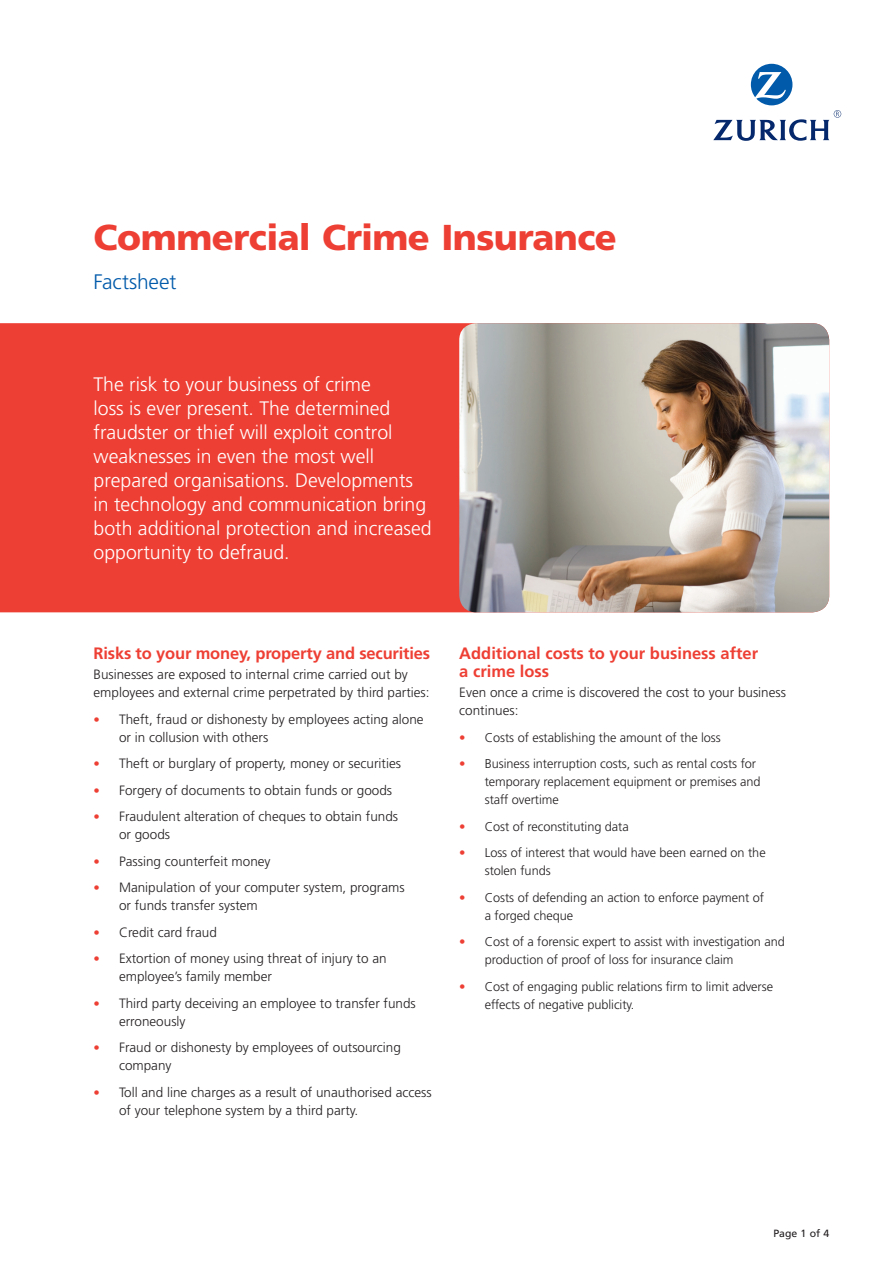
<style>
.page{position:relative;width:893px;height:1263px;background:#fff}
.page>*{position:absolute;margin:0;border:0;box-sizing:border-box;transform-origin:0 0}
.Main_title{font:900 36px "Frutiger";letter-spacing:-.015em;color:#ee3f34}
.Title_sub{font:300 21px "Frutiger";letter-spacing:-.01em;color:#015aaa}
.Standfirst{font:300 19.5px/24px "Frutiger";color:#fff}
.Head_2{font:700 16.5px/18px "Frutiger";color:#ee3f34}
.Body_text{font:300 13.5px/18px "Frutiger";color:#231f20}
.t1{font:300 12.75px/18px "Frutiger";letter-spacing:-.005em;color:#231f20}
.t2{font:10.5px "Frutiger";color:#231f20}
.s1{font-size:12.75px;color:#ee3f34}
.s2{color:#ee3f34}
</style>
<div class="page">
<svg style="left:713px;top:64px;width:128px;height:77px"></svg>
<div style="left:0;top:323px;width:459px;height:289px;background:#ee3f34"></div>
<img style="left:459px;top:323px;width:370px;height:289px">
<p class="Main_title" style="left:94px;top:216px;width:525px">Commercial Crime Insurance</p>
<p class="Title_sub" style="left:94px;top:270px;width:84px">Factsheet</p>
<p class="Standfirst" style="left:94px;top:373px;width:340px">The risk to your business of crime<br>loss is ever present. The determined fraudster or thief will exploit control weaknesses in even the most well prepared organisations. Developments in technology and communication bring both additional protection and increased opportunity to defraud.</p>
<p class="Head_2" style="left:94px;top:644px;width:338px">Risks to your money, property and securities</p>
<p class="Body_text" style="left:94px;top:666px;width:338px">Businesses are exposed to internal crime carried out by employees and external crime perpetrated by third parties:</p>
<p class="Body_text" style="left:119px;top:710px;width:306px;text-indent:-26px"><span class="s1">•</span> Theft, fraud or dishonesty by employees acting alone or in collusion with others</p>
<p class="Body_text" style="left:94px;top:755px;width:309px"><span class="s1">•</span> Theft or burglary of property, money or securities</p>
<p class="Body_text" style="left:94px;top:781px;width:300px"><span class="s1">•</span> Forgery of documents to obtain funds or goods</p>
<p class="Body_text" style="left:119px;top:808px;width:281px;text-indent:-26px"><span class="s1">•</span> Fraudulent alteration of cheques to obtain funds or goods</p>
<p class="Body_text" style="left:94px;top:852px;width:179px"><span class="s1">•</span> Passing counterfeit money</p>
<p class="Body_text" style="left:119px;top:879px;width:287px;text-indent:-26px"><span class="s1">•</span> Manipulation of your computer system, programs or funds transfer system</p>
<p class="Body_text" style="left:94px;top:923px;width:125px"><span class="s1">•</span> Credit card fraud</p>
<p class="Body_text" style="left:119px;top:950px;width:269px;text-indent:-26px"><span class="s1">•</span> Extortion of money using threat of injury to an employee’s family member</p>
<p class="Body_text" style="left:119px;top:994px;width:298px;text-indent:-26px"><span class="s1">•</span> Third party deceiving an employee to transfer funds erroneously</p>
<p class="Body_text" style="left:119px;top:1039px;width:283px;text-indent:-26px"><span class="s1">•</span> Fraud or dishonesty by employees of outsourcing company</p>
<p class="Body_text" style="left:119px;top:1083px;width:314px;text-indent:-26px"><span class="s1">•</span> Toll and line charges as a result of unauthorised access of your telephone system by a third party.</p>
<p class="Head_2" style="left:459px;top:644px;width:300px">Additional costs to your business after a crime loss</p>
<p class="Body_text" style="left:459px;top:684px;width:328px">Even once a crime is discovered the cost to your business continues:</p>
<p class="t1" style="left:459px;top:728px;width:263px"><span class="s2">•</span> Costs of establishing the amount of the loss</p>
<p class="t1" style="left:485px;top:755px;width:277px;text-indent:-26px"><span class="s2">•</span> Business interruption costs, such as rental costs for temporary replacement equipment or premises and staff overtime</p>
<p class="t1" style="left:459px;top:817px;width:171px"><span class="s2">•</span> Cost of reconstituting data</p>
<p class="t1" style="left:485px;top:844px;width:282px;text-indent:-26px"><span class="s2">•</span> Loss of interest that would have been earned on the stolen funds</p>
<p class="t1" style="left:485px;top:888px;width:281px;text-indent:-26px"><span class="s2">•</span> Costs of defending an action to enforce payment of a forged cheque</p>
<p class="t1" style="left:485px;top:933px;width:302px;text-indent:-26px"><span class="s2">•</span> Cost of a forensic expert to assist with investigation and production of proof of loss for insurance claim</p>
<p class="t1" style="left:485px;top:977px;width:290px;text-indent:-26px"><span class="s2">•</span> Cost of engaging public relations firm to limit adverse effects of negative publicity.</p>
<p class="t2" style="left:773px;top:1227px;width:57px">Page 1 of 4</p>
</div>
